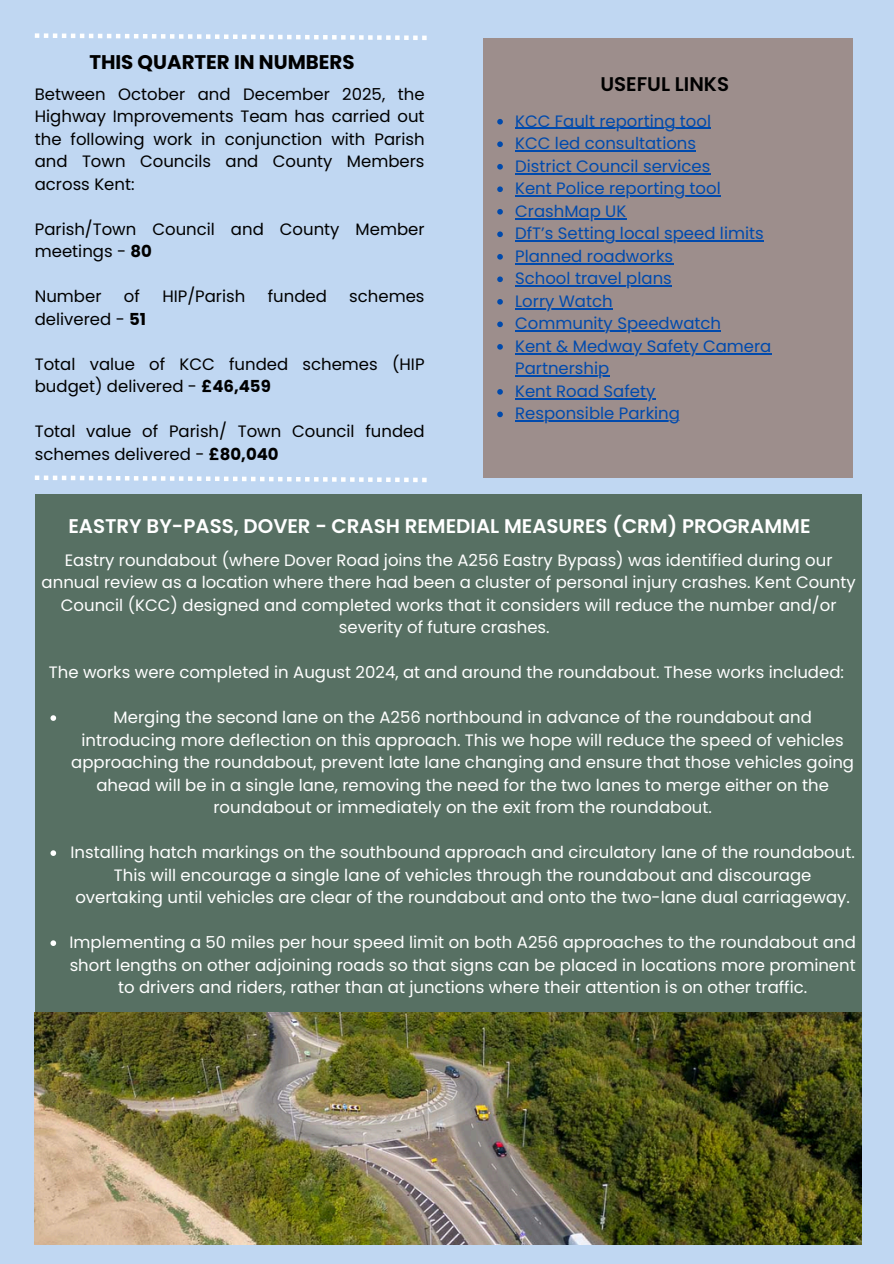
<style>
.page{position:relative;width:894px;height:1264px;background:#fff}
.page>*{position:absolute;margin:0;border:0;box-sizing:border-box;transform-origin:0 0}
.t1{font:600 19.8px "Poppins";color:#fff}
.t2{font:700 19.8px "Poppins";color:#000}
.t3{font:600 19.8px "Poppins";color:#000}
.t4{font:16.5px/22.5px "Poppins";color:#fff;text-align:center}
.t5{font:16.5px/22.5px "Poppins";color:#000}
.t6{font:16.5px/22.5px "Poppins";color:#004aad}
.s1{font-weight:700}
</style>
<div class="page">
<div style="left:0;top:0;width:893px;height:1263px;background:#c0d7f2"></div>
<svg style="left:35px;top:33px;width:391px;height:7px"></svg>
<div style="left:35px;top:494px;width:826px;height:750px;background:#577063"></div>
<svg style="left:35px;top:475px;width:391px;height:7px"></svg>
<div style="left:482px;top:38px;width:370px;height:440px;background:#9d8e8c"></div>
<svg style="left:497px;top:119px;width:5px;height:5px"></svg>
<hr style="left:515px;top:128px;width:195px;height:1px;background:#004aad">
<svg style="left:497px;top:141px;width:5px;height:6px"></svg>
<hr style="left:515px;top:150px;width:181px;height:1px;background:#004aad">
<svg style="left:497px;top:164px;width:5px;height:5px"></svg>
<hr style="left:515px;top:173px;width:195px;height:1px;background:#004aad">
<svg style="left:497px;top:186px;width:5px;height:6px"></svg>
<hr style="left:515px;top:195px;width:205px;height:1px;background:#004aad">
<svg style="left:497px;top:209px;width:5px;height:5px"></svg>
<hr style="left:515px;top:218px;width:111px;height:1px;background:#004aad">
<svg style="left:497px;top:231px;width:5px;height:6px"></svg>
<hr style="left:515px;top:240px;width:248px;height:1px;background:#004aad">
<svg style="left:497px;top:254px;width:5px;height:5px"></svg>
<hr style="left:515px;top:263px;width:158px;height:1px;background:#004aad">
<svg style="left:497px;top:276px;width:5px;height:6px"></svg>
<hr style="left:515px;top:285px;width:156px;height:1px;background:#004aad">
<svg style="left:497px;top:299px;width:5px;height:5px"></svg>
<hr style="left:515px;top:308px;width:97px;height:1px;background:#004aad">
<svg style="left:497px;top:321px;width:5px;height:6px"></svg>
<hr style="left:515px;top:330px;width:205px;height:1px;background:#004aad">
<svg style="left:497px;top:344px;width:5px;height:5px"></svg>
<hr style="left:515px;top:353px;width:256px;height:1px;background:#004aad">
<hr style="left:515px;top:375px;width:94px;height:1px;background:#004aad">
<svg style="left:497px;top:389px;width:5px;height:5px"></svg>
<hr style="left:515px;top:398px;width:140px;height:1px;background:#004aad">
<svg style="left:497px;top:411px;width:5px;height:6px"></svg>
<hr style="left:515px;top:420px;width:164px;height:1px;background:#004aad">
<img style="left:35px;top:1012px;width:826px;height:232px">
<svg style="left:50px;top:715px;width:6px;height:6px"></svg>
<svg style="left:50px;top:850px;width:6px;height:6px"></svg>
<svg style="left:50px;top:940px;width:6px;height:6px"></svg>
<p class="t2" style="left:89px;top:49px;width:266px">THIS QUARTER IN NUMBERS</p>
<p class="t5" style="left:35px;top:83px;width:391px;text-align:justify">Between October and December 2025, the Highway Improvements Team has carried out the following work in conjunction with Parish and Town Councils and County Members across Kent:</p>
<p class="t5" style="left:35px;top:218px;width:391px">Parish/Town Council and County Member meetings - <span class="s1">80</span></p>
<p class="t5" style="left:35px;top:285px;width:68px">Number</p>
<p class="t5" style="left:124px;top:285px;width:17px">of</p>
<p class="t5" style="left:162px;top:285px;width:84px">HIP/Parish</p>
<p class="t5" style="left:268px;top:285px;width:61px">funded</p>
<p class="t5" style="left:349px;top:285px;width:77px">schemes</p>
<p class="t5" style="left:35px;top:308px;width:113px">delivered - <span class="s1">51</span></p>
<p class="t5" style="left:35px;top:353px;width:391px">Total value of KCC funded schemes (HIP budget) delivered - <span class="s1">£46,459</span></p>
<p class="t5" style="left:35px;top:420px;width:391px">Total value of Parish/ Town Council funded schemes delivered - <span class="s1">£80,040</span></p>
<p class="t3" style="left:600px;top:70px;width:130px">USEFUL LINKS</p>
<p class="t6" style="left:515px;top:110px;width:197px">KCC Fault reporting tool</p>
<h1 class="t6" style="left:515px;top:132px;width:182px">KCC led consultations</h1>
<p class="t6" style="left:515px;top:155px;width:196px">District Council services</p>
<p class="t6" style="left:515px;top:177px;width:207px">Kent Police reporting tool</p>
<p class="t6" style="left:515px;top:200px;width:113px">CrashMap UK</p>
<p class="t6" style="left:515px;top:222px;width:250px">DfT’s Setting local speed limits</p>
<p class="t6" style="left:515px;top:245px;width:159px">Planned roadworks</p>
<p class="t6" style="left:515px;top:267px;width:158px">School travel plans</p>
<p class="t6" style="left:515px;top:290px;width:99px">Lorry Watch</p>
<p class="t6" style="left:515px;top:312px;width:207px">Community Speedwatch</p>
<p class="t6" style="left:515px;top:335px;width:258px">Kent &amp; Medway Safety Camera</p>
<p class="t6" style="left:515px;top:357px;width:142px">Partnership<br>Kent Road Safety</p>
<p class="t6" style="left:515px;top:402px;width:166px">Responsible Parking</p>
<p class="t1" style="left:68px;top:512px;width:743px">EASTRY BY-PASS, DOVER - CRASH REMEDIAL MEASURES (CRM) PROGRAMME</p>
<h1 class="t4" style="left:42px;top:548px;width:815px">Eastry roundabout (where Dover Road joins the A256 Eastry Bypass) was identified during our annual review as a location where there had been a cluster of personal injury crashes. Kent County Council (KCC) designed and completed works that it considers will reduce the number and/or severity of future crashes.</h1>
<h1 class="t4" style="left:49px;top:661px;width:796px">The works were completed in August 2024, at and around the roundabout. These works included:</h1>
<p class="t4" style="left:71px;top:706px;width:784px">Merging the second lane on the A256 northbound in advance of the roundabout and introducing more deflection on this approach. This we hope will reduce the speed of vehicles approaching the roundabout, prevent late lane changing and ensure that those vehicles going ahead will be in a single lane, removing the need for the two lanes to merge either on the roundabout or immediately on the exit from the roundabout.</p>
<p class="t4" style="left:70px;top:841px;width:785px">Installing hatch markings on the southbound approach and circulatory lane of the roundabout.<br>This will encourage a single lane of vehicles through the roundabout and discourage overtaking until vehicles are clear of the roundabout and onto the two-lane dual carriageway.</p>
<p class="t4" style="left:70px;top:931px;width:787px">Implementing a 50 miles per hour speed limit on both A256 approaches to the roundabout and short lengths on other adjoining roads so that signs can be placed in locations more prominent to drivers and riders, rather than at junctions where their attention is on other traffic.</p>
</div>
